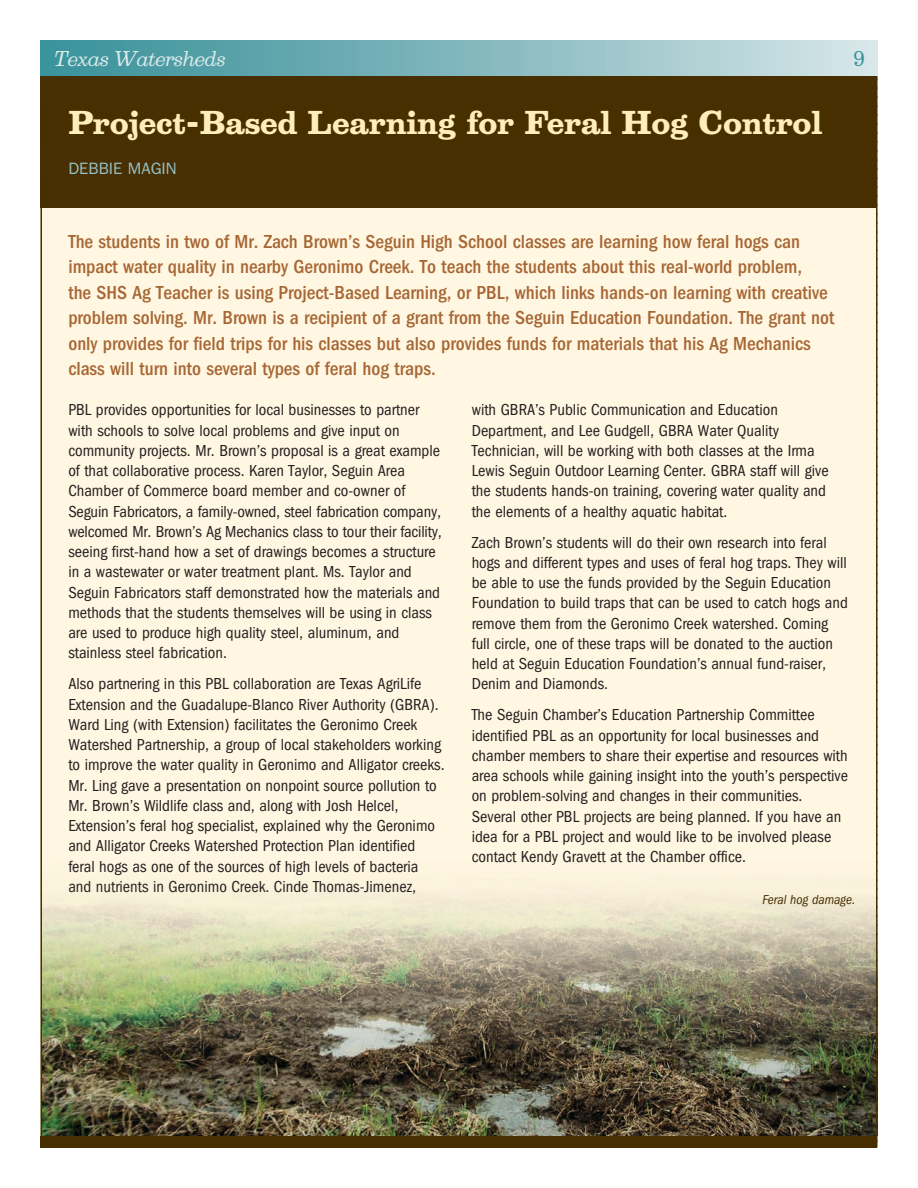
<style>
.page{position:relative;width:918px;height:1188px;background:#fff}
.page>*{position:absolute;margin:0;border:0;box-sizing:border-box;transform-origin:0 0}
.t1{font:700 30px "Belizio";letter-spacing:-.01em;color:#feb}
.t2{font:500 condensed 19.5px/25.5px "Franklin Gothic";color:#a76635}
.t3{font:italic 19.5px "Belizio";letter-spacing:-.025em;color:#dae9ea}
.t4{font:19.5px "Belizio";color:#37939b}
.t5{font:condensed 16.5px/20.2px "Franklin Gothic";color:#231f20}
.t6{font:16.5px "Franklin Gothic";color:#96c2c7}
.t7{font:italic condensed 13.5px "Franklin Gothic";color:#482f00}
</style>
<div class="page">
<div style="left:40px;top:40px;width:838px;height:36px;background:linear-gradient(to right,#348e97,#d4e4e6)"></div>
<div style="left:41px;top:76px;width:836px;height:1072px;background:#482f00"></div>
<div style="left:41px;top:208px;width:836px;height:928px;background:#fff7e1"></div>
<img style="left:42px;top:892px;width:834px;height:244px">
<hr style="left:40px;top:76px;width:2px;height:1071px;background:#482f00">
<hr style="left:876px;top:76px;width:2px;height:1071px;background:#482f00">
<p class="t3" style="left:54px;top:46px;width:173px">Texas Watersheds</p>
<p class="t4" style="left:854px;top:46px;width:13px">9</p>
<h1 class="t1" style="left:68px;top:103px;width:756px">Project-Based Learning for Feral Hog Control</h1>
<p class="t6" style="left:68px;top:158px;width:110px">DEBBIE MAGIN</p>
<p class="t2" style="left:68px;top:229px;width:768px">The students in two of Mr. Zach Brown’s Seguin High School classes are learning how feral hogs can impact water quality in nearby Geronimo Creek. To teach the students about this real-world problem,<br>the SHS Ag Teacher is using Project-Based Learning, or PBL, which links hands-on learning with creative problem solving. Mr. Brown is a recipient of a grant from the Seguin Education Foundation. The grant not only provides for field trips for his classes but also provides funds for materials that his Ag Mechanics class will turn into several types of feral hog traps.</p>
<p class="t5" style="left:68px;top:400px;width:375px">PBL provides opportunities for local businesses to partner with schools to solve local problems and give input on community projects. Mr. Brown’s proposal is a great example of that collaborative process. Karen Taylor, Seguin Area Chamber of Commerce board member and co-owner of Seguin Fabricators, a family-owned, steel fabrication company, welcomed Mr. Brown’s Ag Mechanics class to tour their facility, seeing first-hand how a set of drawings becomes a structure in a wastewater or water treatment plant. Ms. Taylor and Seguin Fabricators staff demonstrated how the materials and methods that the students themselves will be using in class are used to produce high quality steel, aluminum, and stainless steel fabrication.</p>
<p class="t5" style="left:68px;top:674px;width:378px">Also partnering in this PBL collaboration are Texas AgriLife Extension and the Guadalupe-Blanco River Authority (GBRA).<br>Ward Ling (with Extension) facilitates the Geronimo Creek Watershed Partnership, a group of local stakeholders working to improve the water quality in Geronimo and Alligator creeks.<br>Mr. Ling gave a presentation on nonpoint source pollution to Mr. Brown’s Wildlife class and, along with Josh Helcel, Extension’s feral hog specialist, explained why the Geronimo and Alligator Creeks Watershed Protection Plan identified feral hogs as one of the sources of high levels of bacteria and nutrients in Geronimo Creek. Cinde Thomas-Jimenez,</p>
<p class="t5" style="left:472px;top:400px;width:358px">with GBRA’s Public Communication and Education Department, and Lee Gudgell, GBRA Water Quality Technician, will be working with both classes at the Irma Lewis Seguin Outdoor Learning Center. GBRA staff will give the students hands-on training, covering water quality and the elements of a healthy aquatic habitat.</p>
<p class="t5" style="left:472px;top:532px;width:378px">Zach Brown’s students will do their own research into feral hogs and different types and uses of feral hog traps. They will be able to use the funds provided by the Seguin Education Foundation to build traps that can be used to catch hogs and remove them from the Geronimo Creek watershed. Coming full circle, one of these traps will be donated to the auction held at Seguin Education Foundation’s annual fund-raiser, Denim and Diamonds.</p>
<p class="t5" style="left:472px;top:705px;width:378px">The Seguin Chamber’s Education Partnership Committee identified PBL as an opportunity for local businesses and chamber members to share their expertise and resources with area schools while gaining insight into the youth’s perspective on problem-solving and changes in their communities.<br>Several other PBL projects are being planned. If you have an idea for a PBL project and would like to be involved please contact Kendy Gravett at the Chamber office.</p>
<p class="t7" style="left:762px;top:892px;width:94px">Feral hog damage.</p>
</div>
